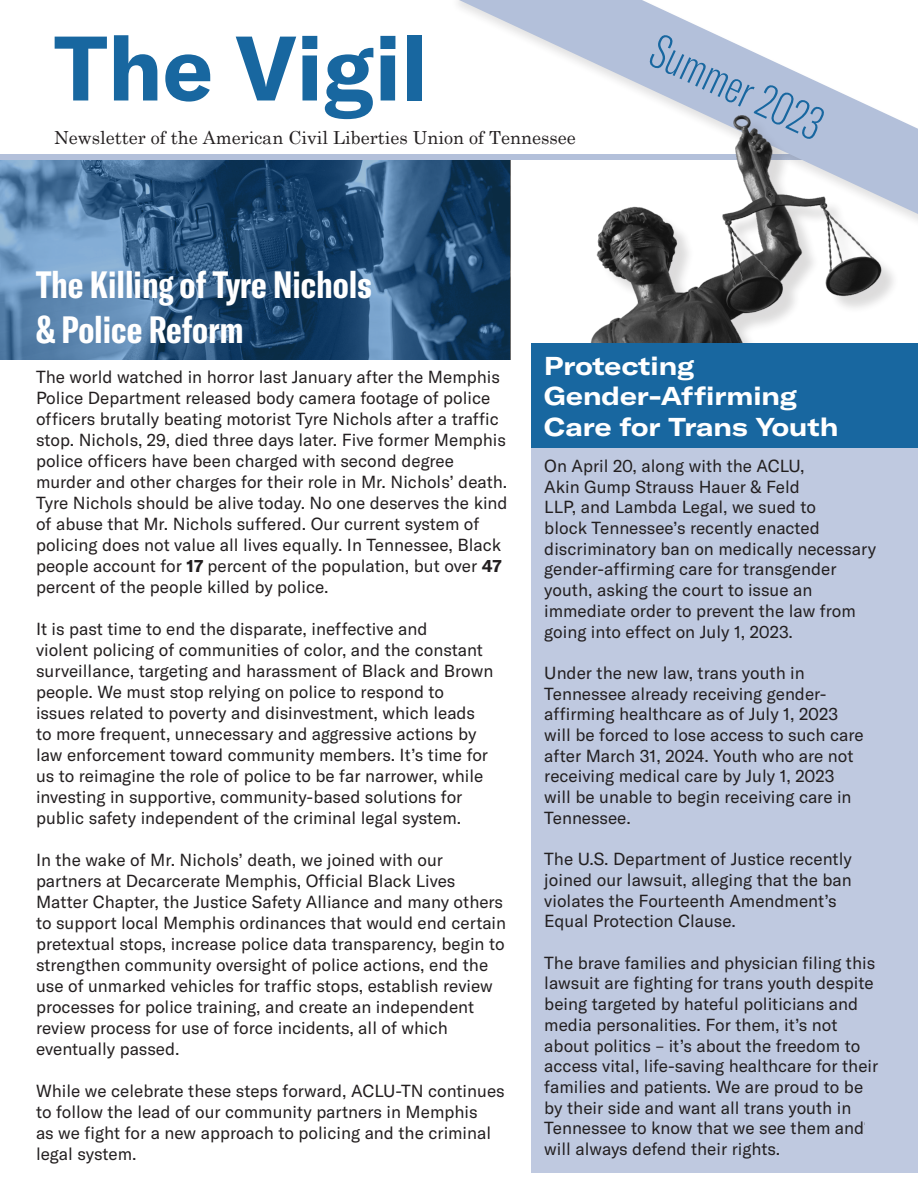
<style>
.page{position:relative;width:918px;height:1188px;background:#fff}
.page>*{position:absolute;margin:0;border:0;box-sizing:border-box;transform-origin:0 0}
.t1{font:700 90px "GT America";color:#1867a0}
.t2{font:100 extra-condensed 46.5px "GT America";color:#1867a0}
.t3{font:700 extra-condensed 37.5px "GT America";color:#fff}
.t4{font:700 expanded 25.5px/30.6px "GT America";color:#fff}
.t5{font:18px "Century Schoolbook";color:#231f20}
.t6{font:17.25px/21px "GT America";color:#231f20}
.s1{font-weight:700}
.s2{font-weight:700;font-size:18px}
</style>
<div class="page">
<div style="left:531px;top:344px;width:387px;height:829px;background:#bfc9e0"></div>
<img style="left:0;top:160px;width:510px;height:200px">
<div style="left:0;top:154px;width:918px;height:6px;background:#b3c0da"></div>
<div style="left:450px;top:0;width:468px;height:239px;background:#231f20;opacity:.13"></div>
<svg style="left:459px;top:0;width:459px;height:214px"></svg>
<div style="left:594px;top:118px;width:306px;height:250px;background:#231f20;opacity:.16"></div>
<img style="left:564px;top:36px;width:320px;height:307px">
<div style="left:531px;top:343px;width:387px;height:104px;background:#1867a0"></div>
<p class="t1" style="left:54px;top:12px;width:376px">The Vigil</p>
<p class="t5" style="left:54px;top:122px;width:523px">Newsletter of the American Civil Liberties Union of Tennessee</p>
<p class="t3" style="left:36px;top:263px;width:337px">The Killing of Tyre Nichols</p>
<p class="t3" style="left:36px;top:308px;width:209px">&amp; Police Reform</p>
<p class="t2" style="left:664px;top:25px;width:186px;rotate:25deg">Summer 2023</p>
<p class="t6" style="left:36px;top:367px;width:473px">The world watched in horror last January after the Memphis Police Department released body camera footage of police officers brutally beating motorist Tyre Nichols after a traffic stop. Nichols, 29, died three days later. Five former Memphis police officers have been charged with second degree murder and other charges for their role in Mr. Nichols’ death.<br>Tyre Nichols should be alive today. No one deserves the kind of abuse that Mr. Nichols suffered. Our current system of policing does not value all lives equally. In Tennessee, Black people account for <span class="s1">17</span> percent of the population, but over <span class="s1">47 </span>percent of the people killed by police.</p>
<p class="t6" style="left:36px;top:619px;width:459px">It is past time to end the disparate, ineffective and<br>violent policing of communities of color, and the constant surveillance, targeting and harassment of Black and Brown people. We must stop relying on police to respond to issues related to poverty and disinvestment, which leads to more frequent, unnecessary and aggressive actions by law enforcement toward community members. It’s time for us to reimagine the role of police to be far narrower, while investing in supportive, community-based solutions for public safety independent of the criminal legal system.</p>
<p class="t6" style="left:36px;top:850px;width:472px">In the wake of Mr. Nichols’ death, we joined with our partners at Decarcerate Memphis, Official Black Lives Matter Chapter, the Justice Safety Alliance and many others to support local Memphis ordinances that would end certain pretextual stops, increase police data transparency, begin to strengthen community oversight of police actions, end the use of unmarked vehicles for traffic stops, establish review processes for police training, and create an independent review process for use of force incidents, all of which eventually passed.</p>
<p class="t6" style="left:36px;top:1081px;width:470px">While we celebrate these steps forward, ACLU-TN continues to follow the lead of our community partners in Memphis<br>as we fight for a new approach to policing and the criminal legal system.</p>
<p class="t4" style="left:544px;top:350px;width:152px">Protecting</p>
<p class="t4" style="left:544px;top:381px;width:296px">Gender-Affirming<br>Care for Trans Youth</p>
<p class="t6" style="left:544px;top:455px;width:333px">On April 20, along with the ACLU,<br>Akin Gump Strauss Hauer &amp; Feld<br>LLP, and Lambda Legal, we sued to<br>block Tennessee’s recently enacted discriminatory ban on medically necessary gender-affirming care for transgender youth, asking the court to issue an immediate order to prevent the law from going into effect on July 1, 2023.</p>
<p class="t6" style="left:544px;top:662px;width:321px">Under the new law, trans youth in Tennessee already receiving gender&shy;affirming healthcare as of July 1, 2023 will be forced to lose access to such care after March 31, 2024. Youth who are not receiving medical care by July 1, 2023 will be unable to begin receiving care in Tennessee.</p>
<p class="t6" style="left:544px;top:849px;width:309px">The U.S. Department of Justice recently joined our lawsuit, alleging that the ban violates the Fourteenth Amendment’s Equal Protection Clause.</p>
<p class="t6" style="left:544px;top:952px;width:336px">The brave families and physician filing this lawsuit are fighting for trans youth despite being targeted by hateful politicians and media personalities. For them, it’s not about politics – it’s about the freedom to access vital, life-saving healthcare for their families and patients. We are proud to be by their side and want all trans youth in Tennessee to know that we see them and<span class="s2">1 </span>will always defend their rights.</p>
</div>
